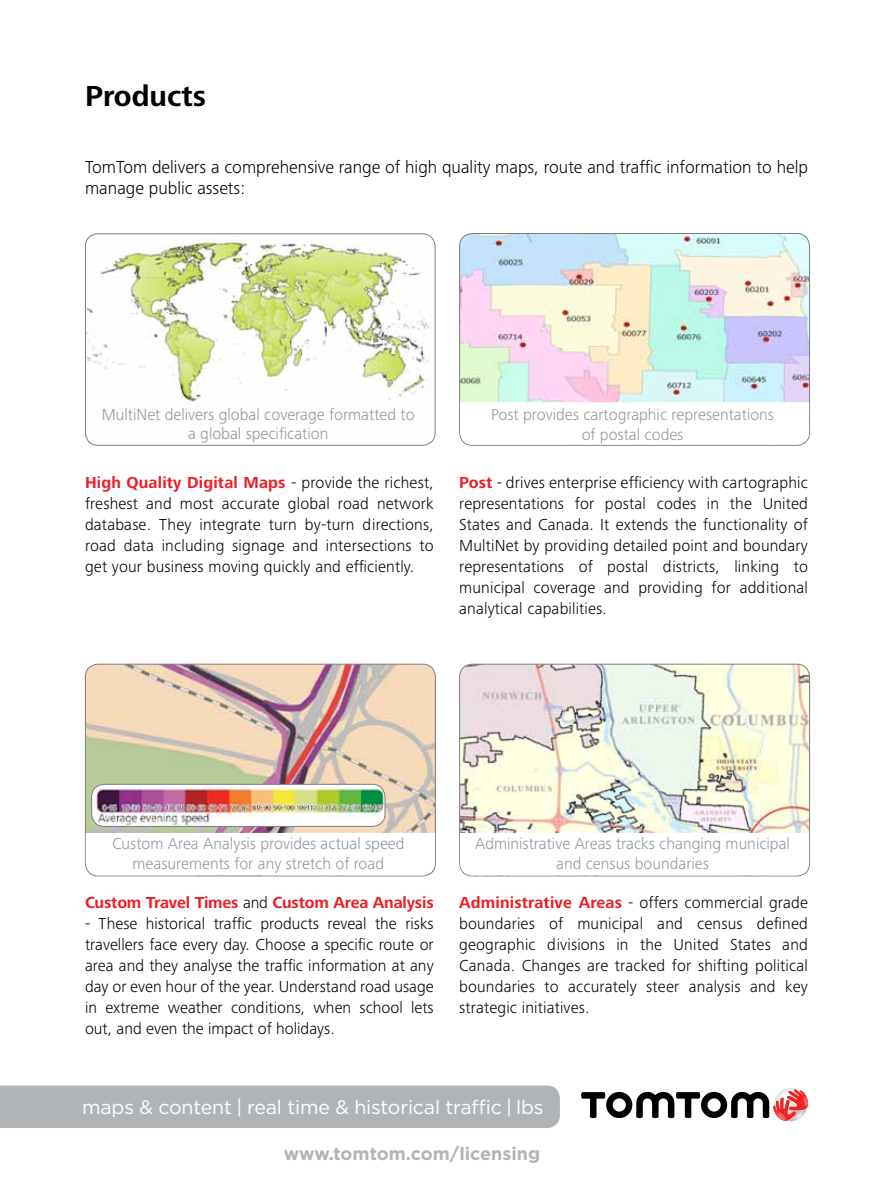
<style>
.page{position:relative;width:893px;height:1191px;background:#fff}
.page>*{position:absolute;margin:0;border:0;box-sizing:border-box;transform-origin:0 0}
.t1{font:700 30px "Frutiger Next Pro";color:#000}
.t2{font:19.5px "Gotham";letter-spacing:-.01em;color:#fff}
.t3{font:300 18px/21px "Frutiger Next Pro";color:#000}
.t4{font:700 18px "Gotham";letter-spacing:-.005em;color:#b1b4b6}
.t5{font:300 16.5px/21px "Frutiger Next Pro";letter-spacing:.01em;color:#000;text-align:justify}
.t6{font:300 16.5px/19.8px "Frutiger Next Pro";color:#939598;text-align:center}
.t7{font:700 16.5px "Frutiger Next Pro";letter-spacing:-.01em;color:#ed1d24}
.s1{font-weight:700;color:#ed1d24}
.s2{font-weight:300;color:#000}
</style>
<div class="page">
<div style="left:0;top:1085px;width:560px;height:43px;background:#b1b4b6"></div>
<svg style="left:581px;top:1088px;width:227px;height:33px"></svg>
<img style="left:86px;top:236px;width:349px;height:209px">
<div style="left:85px;top:233px;width:350px;height:213px;border:1px solid #7c7d83;border-radius:13px"></div>
<img style="left:460px;top:233px;width:349px;height:169px">
<div style="left:459px;top:233px;width:351px;height:213px;border:1px solid #7c7d83;border-radius:13px"></div>
<svg style="left:460px;top:402px;width:349px;height:43px"></svg>
<img style="left:85px;top:664px;width:350px;height:212px">
<div style="left:85px;top:664px;width:351px;height:212px;border:1px solid #7c7d83;border-radius:13px"></div>
<svg style="left:86px;top:833px;width:349px;height:42px"></svg>
<img style="left:460px;top:664px;width:349px;height:212px">
<div style="left:459px;top:664px;width:351px;height:212px;border:1px solid #7c7d83;border-radius:13px"></div>
<svg style="left:460px;top:833px;width:349px;height:42px"></svg>
<img style="left:92px;top:784px;width:293px;height:42px">
<div style="left:91px;top:784px;width:294px;height:43px;border:1px solid #7c7d83;border-radius:13px"></div>
<h1 class="t1" style="left:85px;top:79px;width:123px">Products</h1>
<p class="t3" style="left:85px;top:156px;width:724px">TomTom delivers a comprehensive range of high quality maps, route and traffic information to help manage public assets:</p>
<p class="t6" style="left:102px;top:404px;width:314px">MultiNet delivers global coverage formatted to a global specification</p>
<p class="t6" style="left:491px;top:405px;width:285px">Post provides cartographic representations of postal codes</p>
<p class="t5" style="left:85px;top:472px;width:350px"><span class="s1">High Quality Digital Maps</span> - provide the richest, freshest and most accurate global road network database. They integrate turn by-turn directions, road data including signage and intersections to get your business moving quickly and efficiently.</p>
<p class="t5" style="left:459px;top:472px;width:350px"><span class="s1">Post</span> - drives enterprise efficiency with cartographic representations for postal codes in the United States and Canada. It extends the functionality of MultiNet by providing detailed point and boundary representations of postal districts, linking to municipal coverage and providing for additional analytical capabilities.</p>
<p class="t6" style="left:112px;top:833px;width:294px">Custom Area Analysis provides actual speed measurements for any stretch of road</p>
<p class="t6" style="left:475px;top:833px;width:316px">Administrative Areas tracks changing municipal and census boundaries</p>
<p class="t7" style="left:85px;top:893px;width:350px">Custom Travel Times <span class="s2">and</span> Custom Area Analysis</p>
<p class="t5" style="left:85px;top:913px;width:350px">- These historical traffic products reveal the risks travellers face every day. Choose a specific route or area and they analyse the traffic information at any day or even hour of the year. Understand road usage in extreme weather conditions, when school lets out, and even the impact of holidays.</p>
<p class="t5" style="left:459px;top:892px;width:350px"><span class="s1">Administrative Areas</span> - offers commercial grade boundaries of municipal and census defined geographic divisions in the United States and Canada. Changes are tracked for shifting political boundaries to accurately steer analysis and key strategic initiatives.</p>
<p class="t2" style="left:82px;top:1094px;width:463px">maps &amp; content | real time &amp; historical traffic | lbs</p>
<p class="t4" style="left:284px;top:1141px;width:258px">www.tomtom.com/licensing</p>
</div>
